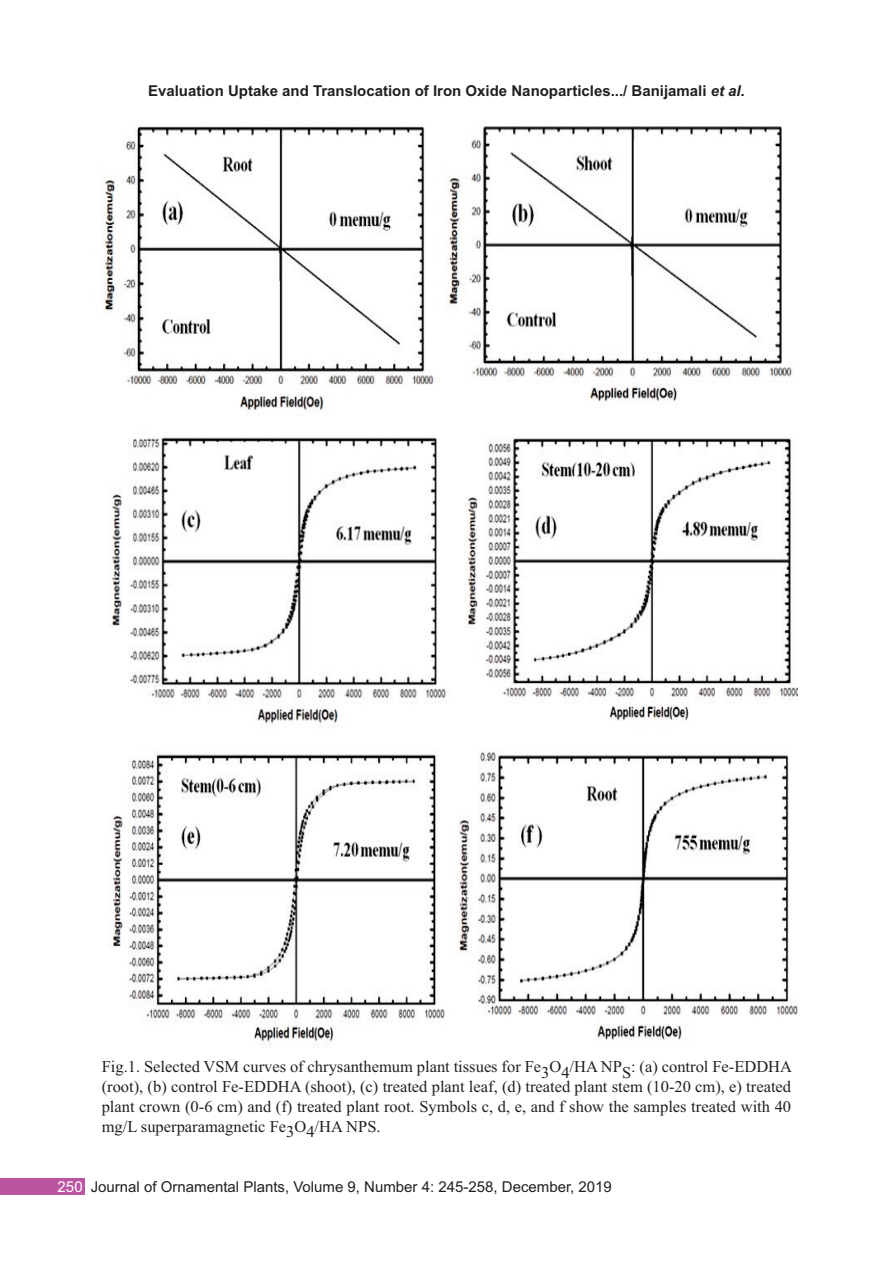
<style>
.page{position:relative;width:893px;height:1263px;background:#fff}
.page>*{position:absolute;margin:0;border:0;box-sizing:border-box;transform-origin:0 0}
.t1{font:16.5px/19.8px "Times New Roman";color:#231f20;text-align:justify}
.t2{font:700 15px "Arial";color:#231f20}
.t3{font:15px "Arial";color:#231f20}
.s1{font-style:italic}
.s2{color:#fff}
</style>
<div class="page">
<div style="left:1px;top:1178px;width:84px;height:16px;background:#bc55a1"></div>
<img style="left:102px;top:126px;width:690px;height:284px">
<img style="left:108px;top:437px;width:690px;height:287px">
<svg style="left:108px;top:750px;width:690px;height:297px"></svg>
<p class="t2" style="left:148px;top:82px;width:598px">Evaluation Uptake and Translocation of Iron Oxide Nanoparticles.../ Banijamali <span class="s1">et al.</span></p>
<p class="t1" style="left:102px;top:1057px;width:692px">Fig.1. Selected VSM curves of chrysanthemum plant tissues for Fe3O4/HA NPS: (a) control Fe-EDDHA (root), (b) control Fe-EDDHA (shoot), (c) treated plant leaf, (d) treated plant stem (10-20 cm), e) treated plant crown (0-6 cm) and (f) treated plant root. Symbols c, d, e, and f show the samples treated with 40 mg/L superparamagnetic Fe3O4/HA NPS.</p>
<p class="t3" style="left:58px;top:1178px;width:556px"><span class="s2">250</span> Journal of Ornamental Plants, Volume 9, Number 4: 245-258, December, 2019</p>
</div>
